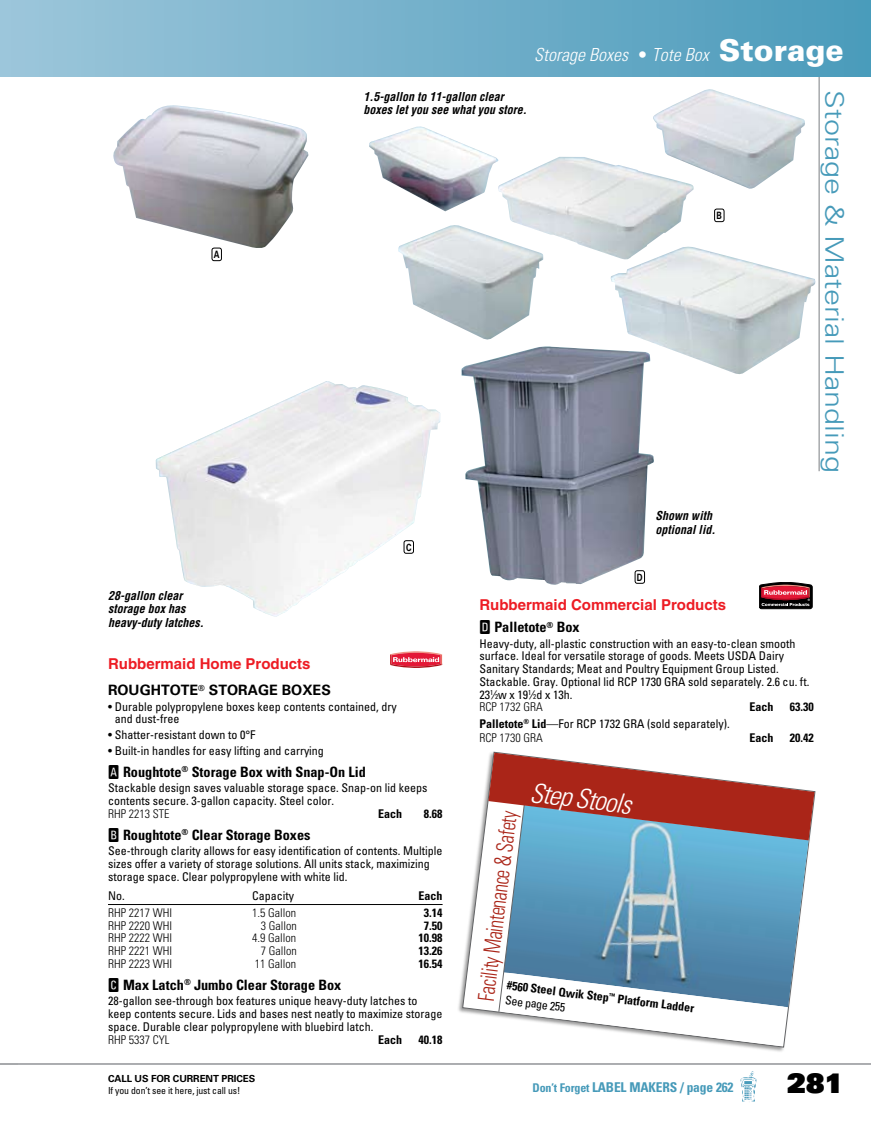
<style>
.page{position:relative;width:871px;height:1121px;background:#fff}
.page>*{position:absolute;margin:0;border:0;box-sizing:border-box;transform-origin:0 0}
.t1{font:italic 300 condensed 27px "Univers LT Std";color:#fff}
.t2{font:27px "Univers LT Std X Black";color:#000}
.t3{font:300 25.5px "Univers LT Std";color:#469ab9;scale:1.2 1}
.t4{font:300 condensed 22.5px "Univers LT Std";color:#aa2518;scale:.83 1}
.t5{font:italic 300 condensed 18px "Univers LT Std";color:#fff}
.t6{font:700 15px "Helvetica LT Std";color:#ed1c24}
.t7{font:700 condensed 14.25px "Univers LT Std";color:#000}
.t8{font:700 14.25px "Univers LT Std";color:#000}
.t9{font:700 condensed 13.5px "Univers LT Std";letter-spacing:-.015em;color:#469ab9}
.t10{font:condensed 12px/12.8px "Univers LT Std";color:#000}
.t11{font:italic 700 condensed 12px/13.5px "Helvetica LT Std";color:#000}
.t12{font:700 condensed 12px/15px "Univers LT Std";color:#000}
.t13{font:300 condensed 12px "Univers LT Std";color:#000}
.t14{font:700 10.2px "Univers LT Std";color:#000;scale:.8 1}
.t15{font:condensed 9.75px/12px "Univers LT Std";letter-spacing:-.01em;color:#000}
.s1{font-style:normal}
.s2{font-weight:900;font-style:normal;font-stretch:normal;font-size:30px}
.s3{font-family:"Catalog Bld";font-weight:400;font-stretch:normal;font-size:21px}
.s4{font-weight:300}
.s5{font-weight:700;font-stretch:normal}
.s6{font-size:7.05px}
.s7{font-weight:700}
.s8{font-weight:400}
.s9{font-size:12px}
</style>
<div class="page">
<hr style="left:818px;top:76px;width:2px;height:395px;background:#a7a9ac">
<div style="left:0;top:0;width:871px;height:76px;background:linear-gradient(to right,#9cc6da,#4a9bbb)"></div>
<hr style="left:0;top:1063px;width:871px;height:1px;background:#a7a9ac">
<img style="left:740px;top:1071px;width:17px;height:31px">
<hr style="left:108px;top:904px;width:334px;height:1px;background:#000">
<svg style="left:390px;top:651px;width:52px;height:17px"></svg>
<svg style="left:759px;top:582px;width:53px;height:27px"></svg>
<img style="left:113px;top:105px;width:195px;height:145px">
<img style="left:156px;top:381px;width:284px;height:236px">
<div style="left:212px;top:248px;width:9px;height:13px;background:#fff;border-radius:2px"></div>
<div style="left:212px;top:247px;width:10px;height:14px;border:1px solid #000;border-radius:2px"></div>
<div style="left:404px;top:540px;width:9px;height:13px;background:#fff;border-radius:2px"></div>
<div style="left:403px;top:540px;width:11px;height:14px;border:1px solid #000;border-radius:2px"></div>
<img style="left:461px;top:346px;width:193px;height:239px">
<div style="left:635px;top:570px;width:9px;height:13px;background:#fff;border-radius:2px"></div>
<div style="left:634px;top:570px;width:11px;height:14px;border:1px solid #000;border-radius:2px"></div>
<img style="left:369px;top:126px;width:126px;height:86px">
<img style="left:398px;top:225px;width:142px;height:115px">
<img style="left:653px;top:89px;width:152px;height:100px">
<img style="left:495px;top:150px;width:204px;height:113px">
<img style="left:606px;top:242px;width:210px;height:137px">
<div style="left:714px;top:208px;width:10px;height:14px;border:1px solid #000;border-radius:2px"></div>
<svg style="left:462px;top:751px;width:354px;height:296px"></svg>
<svg style="left:488px;top:752px;width:326px;height:293px"></svg>
<p class="t14" style="left:214px;top:248px;width:9px">A</p>
<p class="t11" style="left:363px;top:90px;width:165px">1.5-gallon to 11-gallon clear boxes let you see what you store.</p>
<p class="t5" style="left:534px;top:44px;width:311px">Storage Boxes <span class="s1">•</span> Tote Box <span class="s2">Storage</span></p>
<p class="t3" style="left:850px;top:90px;width:320px;rotate:90deg">Storage &amp; Material Handling</p>
<p class="t14" style="left:716px;top:209px;width:8px">B</p>
<p class="t14" style="left:406px;top:541px;width:8px">C</p>
<p class="t11" style="left:656px;top:509px;width:61px">Shown with optional lid.</p>
<p class="t14" style="left:637px;top:571px;width:9px">D</p>
<p class="t11" style="left:108px;top:589px;width:97px">28-gallon clear storage box has heavy-duty latches.</p>
<p class="t6" style="left:108px;top:655px;width:204px">Rubbermaid Home Products</p>
<p class="t8" style="left:108px;top:681px;width:224px">ROUGHTOTE<sup>®</sup> STORAGE BOXES</p>
<p class="t10" style="left:115px;top:699px;width:283px;text-indent:-7px">• Durable polypropylene boxes keep contents contained, dry and dust-free</p>
<p class="t10" style="left:108px;top:728px;width:149px">• Shatter-resistant down to 0°F</p>
<p class="t10" style="left:108px;top:744px;width:217px">• Built-in handles for easy lifting and carrying</p>
<p class="t7" style="left:108px;top:762px;width:259px"><span class="s3">a</span> Roughtote<sup>®</sup> Storage Box with Snap-On Lid</p>
<p class="t10" style="left:108px;top:781px;width:321px">Stackable design saves valuable storage space. Snap-on lid keeps contents secure. 3-gallon capacity. Steel color.<br><span class="s4">RHP 2213 STE</span></p>
<p class="t12" style="left:378px;top:806px;width:25px">Each</p>
<p class="t12" style="left:424px;top:806px;width:20px">8.68</p>
<p class="t7" style="left:108px;top:825px;width:204px"><span class="s3">b</span> Roughtote<sup>®</sup> Clear Storage Boxes</p>
<p class="t10" style="left:108px;top:844px;width:336px">See-through clarity allows for easy identification of contents. Multiple sizes offer a variety of storage solutions. All units stack, maximizing storage space. Clear polypropylene with white lid.</p>
<p class="t10" style="left:108px;top:888px;width:18px">No.</p>
<p class="t10" style="left:252px;top:888px;width:43px">Capacity</p>
<p class="t12" style="left:418px;top:887px;width:25px">Each</p>
<p class="t13" style="left:108px;top:905px;width:65px">RHP 2217 WHI</p>
<p class="t13" style="left:252px;top:905px;width:45px">1.5 Gallon</p>
<p class="t12" style="left:424px;top:905px;width:20px">3.14</p>
<p class="t13" style="left:108px;top:918px;width:65px">RHP 2220 WHI</p>
<p class="t13" style="left:261px;top:918px;width:37px">3 Gallon</p>
<p class="t12" style="left:424px;top:917px;width:20px">7.50</p>
<p class="t13" style="left:108px;top:931px;width:65px">RHP 2222 WHI</p>
<p class="t13" style="left:252px;top:931px;width:45px">4.9 Gallon</p>
<p class="t12" style="left:419px;top:930px;width:25px">10.98</p>
<p class="t13" style="left:108px;top:943px;width:65px">RHP 2221 WHI</p>
<p class="t13" style="left:261px;top:943px;width:37px">7 Gallon</p>
<p class="t12" style="left:419px;top:943px;width:25px">13.26</p>
<p class="t13" style="left:108px;top:956px;width:65px">RHP 2223 WHI</p>
<p class="t13" style="left:255px;top:956px;width:43px">11 Gallon</p>
<p class="t12" style="left:419px;top:956px;width:25px">16.54</p>
<p class="t7" style="left:108px;top:975px;width:235px"><span class="s3">c</span> Max Latch<sup>®</sup> Jumbo Clear Storage Box</p>
<p class="t10" style="left:108px;top:994px;width:336px">28-gallon see-through box features unique heavy-duty latches to keep contents secure. Lids and bases nest neatly to maximize storage space. Durable clear polypropylene with bluebird latch.<br><span class="s4">RHP 5337 CYL</span></p>
<p class="t12" style="left:378px;top:1031px;width:25px">Each</p>
<p class="t12" style="left:419px;top:1031px;width:25px">40.18</p>
<p class="t15" style="left:108px;top:1071px;width:149px"><span class="s5">CALL US FOR CURRENT PRICES<br></span>If you don’t see it here, just call us!</p>
<p class="t6" style="left:479px;top:595px;width:248px">Rubbermaid Commercial Products</p>
<p class="t7" style="left:479px;top:618px;width:102px"><span class="s3">d</span> Palletote<sup>®</sup> Box</p>
<p class="t10" style="left:479px;top:636px;width:331px">Heavy-duty, all-plastic construction with an easy-to-clean smooth surface. Ideal for versatile storage of goods. Meets USDA Dairy Sanitary Standards; Meat and Poultry Equipment Group Listed.<br>Stackable. Gray. Optional lid RCP 1730 GRA sold separately. 2.6 cu. ft.<br>23<sup>1</sup>⁄<span class="s6">2</span>w x 19<sup>1</sup>⁄<span class="s6">2</span>d x 13h.<br><span class="s4">RCP 1732 GRA</span></p>
<p class="t12" style="left:749px;top:699px;width:25px">Each</p>
<p class="t12" style="left:790px;top:699px;width:25px">63.30</p>
<p class="t10" style="left:479px;top:716px;width:252px;line-height:14.2px"><span class="s7">Palletote</span><sup>®</sup> <span class="s7">Lid</span>—For RCP 1732 GRA (sold separately).<br><span class="s4">RCP 1730 GRA</span></p>
<p class="t1" style="left:532px;top:776px;width:103px;rotate:7deg">Step Stools</p>
<p class="t4" style="left:472px;top:999px;width:232px;rotate:-83deg">Facility Maintenance &amp; Safety</p>
<p class="t12" style="left:508px;top:977px;width:190px;rotate:7deg">#560 Steel Qwik Step<sup>™</sup> Platform Ladder<br><span class="s8">See page 255</span></p>
<p class="t12" style="left:749px;top:730px;width:25px">Each</p>
<p class="t12" style="left:790px;top:730px;width:25px">20.42</p>
<p class="t9" style="left:532px;top:1078px;width:202px"><span class="s9">Don’t Forget</span> LABEL MAKERS / page 262</p>
<p class="t2" style="left:787px;top:1065px;width:59px">281</p>
</div>
